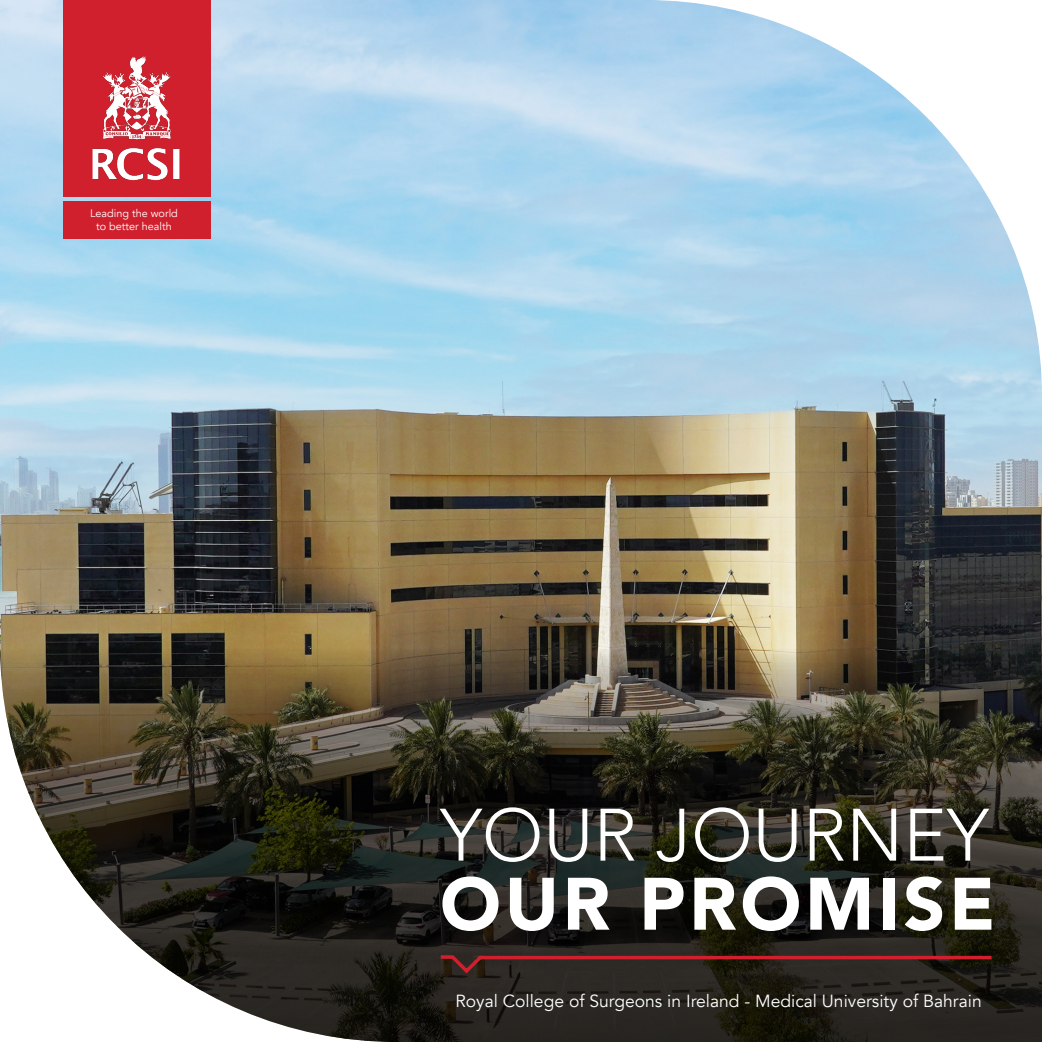
<style>
.page{position:relative;width:1042px;height:1042px;background:#fff}
.page>*{position:absolute;margin:0;border:0;box-sizing:border-box;transform-origin:0 0}
.t1{font:300 73.33px "Avenir";color:#fff}
.t2{font:900 73.33px "Avenir";letter-spacing:.05em;color:#fff}
.t3{font:17.5px "Avenir";color:#fff}
.t4{font:10.85px "Avenir";color:#fff}
</style>
<div class="page">
<img style="left:0;top:0;width:1042px;height:1042px">
<svg style="left:437px;top:953px;width:558px;height:23px;background:#422421"></svg>
<div style="left:63px;top:0;width:147px;height:197px;background:#d0202e"></div>
<div style="left:63px;top:201px;width:147px;height:37px;background:#d0202e"></div>
<img style="left:73px;top:56px;width:127px;height:143px">
<p class="t4" style="left:90px;top:206px;width:89px">Leading the world</p>
<p class="t4" style="left:96px;top:220px;width:77px">to better health</p>
<p class="t1" style="left:440px;top:792px;width:550px">YOUR JOURNEY</p>
<p class="t2" style="left:440px;top:841px;width:557px">OUR PROMISE</p>
<p class="t3" style="left:455px;top:991px;width:528px">Royal College of Surgeons in Ireland - Medical University of Bahrain</p>
</div>
